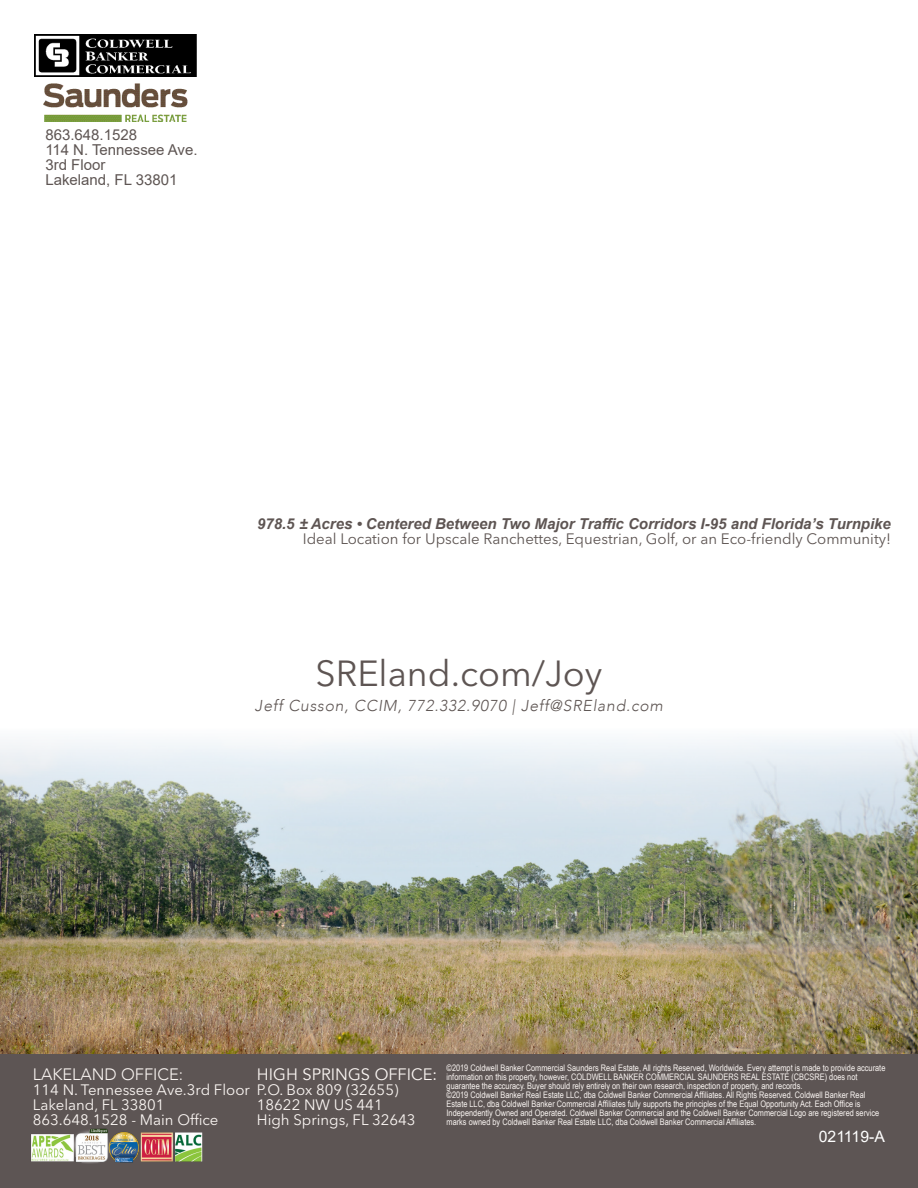
<style>
.page{position:relative;width:918px;height:1188px;background:#fff}
.page>*{position:absolute;margin:0;border:0;box-sizing:border-box;transform-origin:0 0}
.t1{font:36px "Avenir Next LT Pro";color:#5e5553}
.t2{font:16.5px "Avenir";color:#faf5f2}
.t3{font:300 16.5px "Avenir";color:#faf5f2}
.t4{font:italic 300 15.75px "Avenir";letter-spacing:.05em;color:#5e5553}
.t5{font:15.75px "Arial";color:#fff}
.t6{font:15px/15px "Avenir Next LT Pro";color:#faf5f2}
.t7{font:15px "Avenir Next LT Pro";color:#5e5553}
.t8{font:italic 700 15px "Arial";color:#5e5553}
.t9{font:15px/15px "Arial";color:#5e5553}
.t10{font:9px/9px "Arial Narrow";color:#faf5f2}
</style>
<div class="page">
<img style="left:0;top:734px;width:918px;height:321px">
<div style="left:0;top:1055px;width:918px;height:133px;background:#5d5554"></div>
<img style="left:35px;top:35px;width:161px;height:87px">
<img style="left:31px;top:1128px;width:172px;height:36px">
<h3 class="t9" style="left:45px;top:127px;width:154px">863.648.1528<br>114 N. Tennessee Ave.<br>3rd Floor<br>Lakeland, FL 33801</h3>
<h3 class="t8" style="left:257px;top:514px;width:635px">978.5 ± Acres • Centered Between Two Major Traffic Corridors I-95 and Florida’s Turnpike</h3>
<h3 class="t7" style="left:303px;top:530px;width:590px">Ideal Location for Upscale Ranchettes, Equestrian, Golf, or an Eco-friendly Community!</h3>
<h1 class="t1" style="left:315px;top:652px;width:289px">SREland.com/Joy</h1>
<h3 class="t4" style="left:255px;top:696px;width:410px">Jeff Cusson, CCIM, 772.332.9070 | Jeff@SREland.com</h3>
<h2 class="t3" style="left:33px;top:1064px;width:152px">LAKELAND OFFICE:</h2>
<h3 class="t6" style="left:33px;top:1082px;width:219px">114 N. Tennessee Ave.3rd Floor<br>Lakeland, FL 33801<br>863.648.1528 - Main Office</h3>
<h2 class="t2" style="left:257px;top:1064px;width:182px">HIGH SPRINGS OFFICE:</h2>
<h3 class="t6" style="left:257px;top:1082px;width:160px">P.O. Box 809 (32655)<br>18622 NW US 441<br>High Springs, FL 32643</h3>
<p class="t10" style="left:447px;top:1063px;width:440px">©2019 Coldwell Banker Commercial Saunders Real Estate, All rights Reserved, Worldwide. Every attempt is made to provide accurate information on this property, however, COLDWELL BANKER COMMERCIAL SAUNDERS REAL ESTATE (CBCSRE) does not guarantee the accuracy. Buyer should rely entirely on their own research, inspection of property, and records.<br>©2019 Coldwell Banker Real Estate LLC, dba Coldwell Banker Commercial Affiliates. All Rights Reserved. Coldwell Banker Real Estate LLC, dba Coldwell Banker Commercial Affiliates fully supports the principles of the Equal Opportunity Act. Each Office is Independently Owned and Operated. Coldwell Banker Commercial and the Coldwell Banker Commercial Logo are registered service marks owned by Coldwell Banker Real Estate LLC, dba Coldwell Banker Commercial Affiliates.</p>
<h3 class="t5" style="left:819px;top:1125px;width:67px">021119-A</h3>
</div>
